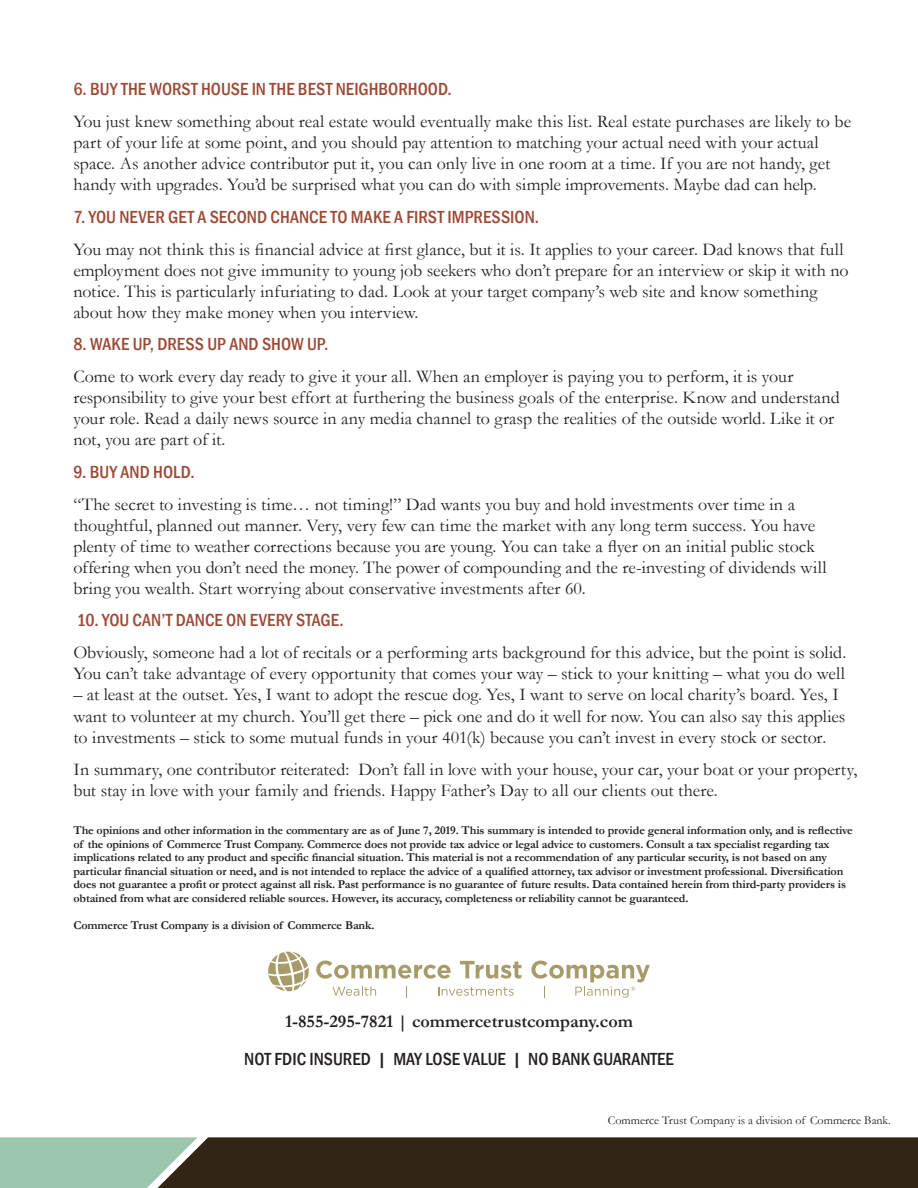
<style>
.page{position:relative;width:918px;height:1188px;background:#fff}
.page>*{position:absolute;margin:0;border:0;box-sizing:border-box;transform-origin:0 0}
.t1{font:18px/21px "Garamond";color:#231f20}
.t2{font:500 condensed 18px "Franklin Gothic";color:#9c4a35}
.t3{font:500 condensed 18px "Franklin Gothic";color:#231f20}
.t4{font:700 18px "Garamond";color:#231f20}
.t5{font:700 12px/13.5px "Garamond";letter-spacing:-.01em;color:#231f20}
.t6{font:12px "Garamond";color:#231f20}
</style>
<div class="page">
<svg style="left:0;top:1137px;width:918px;height:51px;background:#494735"></svg>
<svg style="left:268px;top:952px;width:41px;height:39px"></svg>
<svg style="left:316px;top:961px;width:135px;height:18px"></svg>
<svg style="left:460px;top:961px;width:61px;height:18px"></svg>
<svg style="left:332px;top:986px;width:44px;height:10px"></svg>
<svg style="left:438px;top:987px;width:76px;height:9px"></svg>
<svg style="left:531px;top:961px;width:119px;height:37px"></svg>
<p class="t2" style="left:73px;top:77px;width:380px">6. BUY THE WORST HOUSE IN THE BEST NEIGHBORHOOD.</p>
<p class="t1" style="left:73px;top:111px;width:779px">You just knew something about real estate would eventually make this list. Real estate purchases are likely to be part of your life at some point, and you should pay attention to matching your actual need with your actual space. As another advice contributor put it, you can only live in one room at a time. If you are not handy, get handy with upgrades. You’d be surprised what you can do with simple improvements. Maybe dad can help.</p>
<p class="t2" style="left:73px;top:205px;width:467px">7. YOU NEVER GET A SECOND CHANCE TO MAKE A FIRST IMPRESSION.</p>
<p class="t1" style="left:73px;top:238px;width:777px">You may not think this is financial advice at first glance, but it is. It applies to your career. Dad knows that full employment does not give immunity to young job seekers who don’t prepare for an interview or skip it with no notice. This is particularly infuriating to dad. Look at your target company’s web site and know something about how they make money when you interview.</p>
<p class="t2" style="left:73px;top:332px;width:256px">8. WAKE UP, DRESS UP AND SHOW UP.</p>
<p class="t1" style="left:73px;top:366px;width:768px">Come to work every day ready to give it your all. When an employer is paying you to perform, it is your responsibility to give your best effort at furthering the business goals of the enterprise. Know and understand your role. Read a daily news source in any media channel to grasp the realities of the outside world. Like it or not, you are part of it.</p>
<p class="t2" style="left:73px;top:460px;width:123px">9. BUY AND HOLD.</p>
<p class="t1" style="left:73px;top:493px;width:755px">“The secret to investing is time… not timing!” Dad wants you buy and hold investments over time in a thoughtful, planned out manner. Very, very few can time the market with any long term success. You have plenty of time to weather corrections because you are young. You can take a flyer on an initial public stock offering when you don’t need the money. The power of compounding and the re-investing of dividends will bring you wealth. Start worrying about conservative investments after 60.</p>
<p class="t2" style="left:77px;top:608px;width:268px">10. YOU CAN’T DANCE ON EVERY STAGE.</p>
<p class="t1" style="left:73px;top:642px;width:774px">Obviously, someone had a lot of recitals or a performing arts background for this advice, but the point is solid.<br>You can’t take advantage of every opportunity that comes your way – stick to your knitting – what you do well</p>
<p class="t1" style="left:73px;top:684px;width:774px">– at least at the outset. Yes, I want to adopt the rescue dog. Yes, I want to serve on local charity’s board. Yes, I want to volunteer at my church. You’ll get there – pick one and do it well for now. You can also say this applies to investments – stick to some mutual funds in your 401(k) because you can’t invest in every stock or sector.</p>
<p class="t1" style="left:73px;top:758px;width:785px">In summary, one contributor reiterated: Don’t fall in love with your house, your car, your boat or your property, but stay in love with your family and friends. Happy Father’s Day to all our clients out there.</p>
<p class="t5" style="left:73px;top:824px;width:781px">The opinions and other information in the commentary are as of June 7, 2019. This summary is intended to provide general information only, and is reflective of the opinions of Commerce Trust Company. Commerce does not provide tax advice or legal advice to customers. Consult a tax specialist regarding tax implications related to any product and specific financial situation. This material is not a recommendation of any particular security, is not based on any particular financial situation or need, and is not intended to replace the advice of a qualified attorney, tax advisor or investment professional. Diversification does not guarantee a profit or protect against all risk. Past performance is no guarantee of future results. Data contained herein from third-party providers is obtained from what are considered reliable sources. However, its accuracy, completeness or reliability cannot be guaranteed.</p>
<p class="t5" style="left:73px;top:918px;width:303px">Commerce Trust Company is a division of Commerce Bank.</p>
<p class="t4" style="left:285px;top:1009px;width:349px">1-855-295-7821 | commercetrustcompany.com</p>
<p class="t3" style="left:244px;top:1047px;width:431px">NOT FDIC INSURED | MAY LOSE VALUE | NO BANK GUARANTEE</p>
<p class="t6" style="left:608px;top:1112px;width:285px">Commerce Trust Company is a division of Commerce Bank.</p>
</div>
